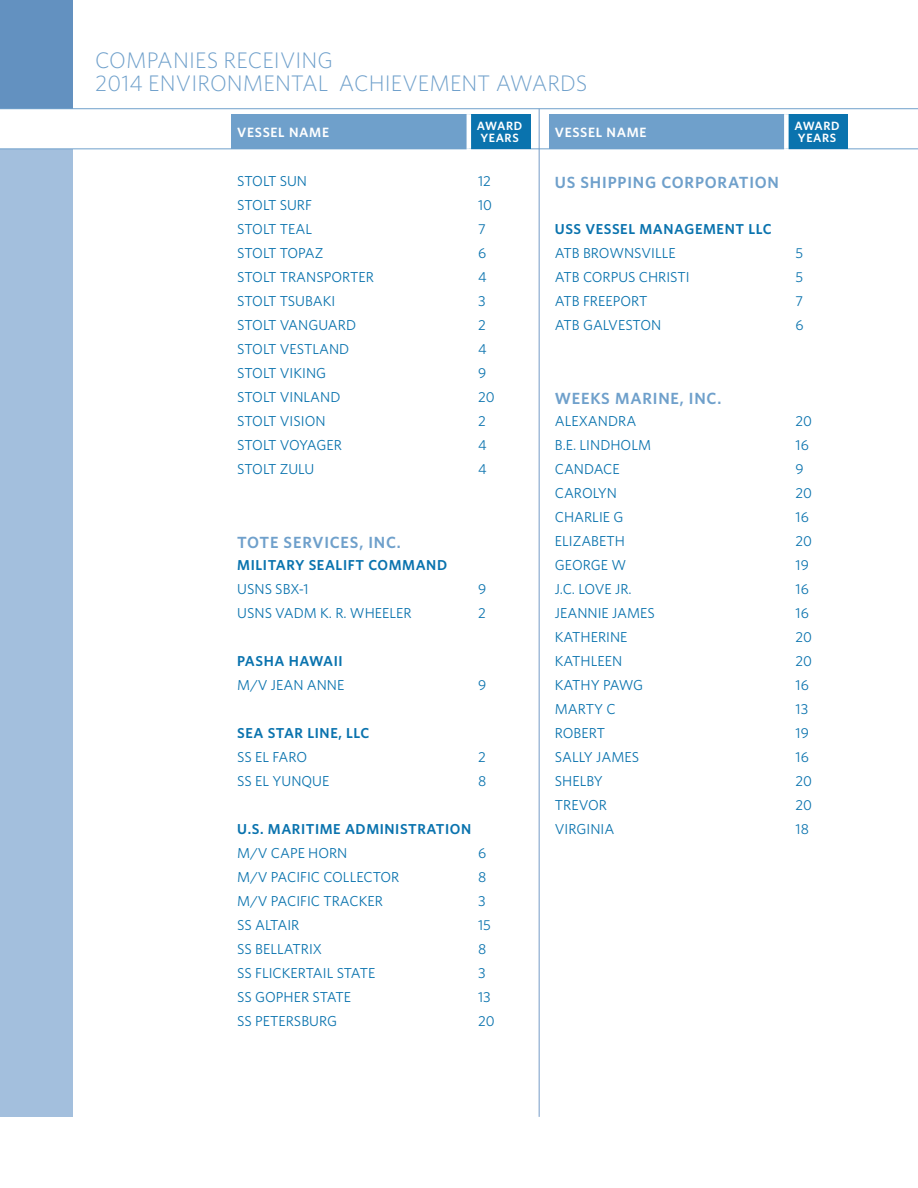
<style>
.page{position:relative;width:918px;height:1188px;background:#fff}
.page>*{position:absolute;margin:0;border:0;box-sizing:border-box;transform-origin:0 0}
.t1{font:300 22.5px/22.5px "Whitney";letter-spacing:.005em;color:#6fa0cb}
.t2{font:600 16.2px "Whitney";letter-spacing:.05em;color:#6fa0cb}
.t3{font:14.4px "Whitney";color:#0a73ae}
.t4{font:600 14.4px "Whitney";letter-spacing:.04em;color:#0a73ae}
.t5{font:14.4px "Whitney";letter-spacing:-.025em;color:#0a73ae}
.t6{font:600 13.5px "Whitney";letter-spacing:.05em;color:#fff}
.t7{font:600 12px/12px "Whitney";color:#fff}
</style>
<div class="page">
<div style="left:0;top:0;width:73px;height:109px;background:#6391c0"></div>
<div style="left:1px;top:149px;width:72px;height:968px;background:#a3bfdd"></div>
<hr style="left:538px;top:109px;width:1px;height:1008px;background:#769cc8">
<hr style="left:0;top:108px;width:917px;height:1px;background:#6fa0cb">
<hr style="left:0;top:148px;width:917px;height:1px;background:#6fa0cb">
<div style="left:231px;top:114px;width:237px;height:35px;background:#6fa0cb"></div>
<div style="left:468px;top:114px;width:62px;height:35px;background:#0a73ae"></div>
<div style="left:466px;top:114px;width:5px;height:35px;background:#fff"></div>
<div style="left:548px;top:114px;width:238px;height:35px;background:#6fa0cb"></div>
<div style="left:786px;top:114px;width:61px;height:35px;background:#0a73ae"></div>
<svg style="left:784px;top:114px;width:4px;height:35px"></svg>
<h1 class="t1" style="left:95px;top:48px;width:493px">COMPANIES RECEIVING<br>2014 ENVIRONMENTAL ACHIEVEMENT AWARDS</h1>
<p class="t6" style="left:237px;top:123px;width:93px">VESSEL NAME</p>
<p class="t7" style="left:477px;top:119px;width:20px">AWARD<br>YEARS</p>
<p class="t3" style="left:237px;top:172px;width:69px">STOLT SUN</p>
<p class="t3" style="left:478px;top:172px;width:14px">12</p>
<p class="t3" style="left:237px;top:196px;width:76px">STOLT SURF</p>
<p class="t3" style="left:478px;top:196px;width:15px">10</p>
<p class="t3" style="left:237px;top:220px;width:76px">STOLT TEAL</p>
<p class="t3" style="left:478px;top:220px;width:9px">7</p>
<p class="t5" style="left:237px;top:244px;width:88px">STOLT TOPAZ</p>
<p class="t3" style="left:478px;top:244px;width:10px">6</p>
<p class="t3" style="left:237px;top:268px;width:136px">STOLT TRAN SPORTER</p>
<p class="t3" style="left:478px;top:268px;width:10px">4</p>
<p class="t3" style="left:237px;top:292px;width:100px">STOLT TSUBAKI</p>
<p class="t3" style="left:478px;top:292px;width:9px">3</p>
<p class="t3" style="left:237px;top:316px;width:110px">STOLT VAN GUARD</p>
<p class="t3" style="left:478px;top:316px;width:9px">2</p>
<p class="t3" style="left:237px;top:340px;width:102px">STOLT VESTLAND</p>
<p class="t3" style="left:478px;top:340px;width:10px">4</p>
<p class="t3" style="left:237px;top:364px;width:90px">STOLT VIKING</p>
<p class="t3" style="left:478px;top:364px;width:10px">9</p>
<p class="t3" style="left:237px;top:388px;width:93px">STOLT VIN LAND</p>
<p class="t3" style="left:478px;top:388px;width:18px">20</p>
<p class="t3" style="left:237px;top:412px;width:87px">STOLT VISION</p>
<p class="t3" style="left:478px;top:412px;width:9px">2</p>
<p class="t5" style="left:237px;top:436px;width:104px">STOLT VOYAGER</p>
<p class="t3" style="left:478px;top:436px;width:10px">4</p>
<p class="t3" style="left:237px;top:460px;width:79px">STOLT ZULU</p>
<p class="t3" style="left:478px;top:460px;width:10px">4</p>
<p class="t6" style="left:554px;top:123px;width:93px">VESSEL NAME</p>
<p class="t7" style="left:794px;top:119px;width:20px">AWARD<br>YEARS</p>
<p class="t2" style="left:554px;top:171px;width:225px">US SHIPPING CORPORATION</p>
<p class="t4" style="left:554px;top:219px;width:218px">USS VESSEL MANAGEMENT LLC</p>
<p class="t3" style="left:554px;top:244px;width:122px">ATB BROWN SVILLE</p>
<p class="t3" style="left:795px;top:244px;width:9px">5</p>
<p class="t3" style="left:554px;top:268px;width:136px">ATB CORPUS CHRISTI</p>
<p class="t3" style="left:795px;top:268px;width:9px">5</p>
<p class="t3" style="left:554px;top:292px;width:94px">ATB FREEPORT</p>
<p class="t3" style="left:795px;top:292px;width:9px">7</p>
<p class="t3" style="left:554px;top:316px;width:105px">ATB GALVESTON</p>
<p class="t3" style="left:795px;top:316px;width:10px">6</p>
<p class="t2" style="left:554px;top:387px;width:168px">WEEKS MARINE, INC.</p>
<p class="t3" style="left:554px;top:412px;width:53px">ALEXANDR</p>
<p class="t3" style="left:626px;top:412px;width:11px">A</p>
<p class="t3" style="left:795px;top:412px;width:18px">20</p>
<p class="t3" style="left:554px;top:436px;width:46px">B.E. LINDH</p>
<p class="t3" style="left:620px;top:436px;width:32px">OLM</p>
<p class="t3" style="left:795px;top:436px;width:15px">16</p>
<p class="t3" style="left:554px;top:460px;width:66px">CANDACE</p>
<p class="t3" style="left:795px;top:460px;width:10px">9</p>
<p class="t3" style="left:554px;top:484px;width:53px">CAROLYN</p>
<p class="t3" style="left:795px;top:484px;width:18px">20</p>
<p class="t3" style="left:554px;top:508px;width:70px">CHARLIE G</p>
<p class="t3" style="left:795px;top:508px;width:15px">16</p>
<p class="t3" style="left:554px;top:532px;width:69px">ELIZABETH</p>
<p class="t3" style="left:795px;top:532px;width:18px">20</p>
<p class="t3" style="left:554px;top:556px;width:71px">GEORGE W</p>
<p class="t3" style="left:795px;top:556px;width:15px">19</p>
<p class="t3" style="left:554px;top:580px;width:78px">J.C. LOVE JR.</p>
<p class="t3" style="left:795px;top:580px;width:15px">16</p>
<p class="t3" style="left:554px;top:604px;width:101px">JEANN IE JAMES</p>
<p class="t3" style="left:795px;top:604px;width:15px">16</p>
<p class="t3" style="left:554px;top:628px;width:74px">KATHERINE</p>
<p class="t3" style="left:795px;top:628px;width:18px">20</p>
<p class="t3" style="left:554px;top:652px;width:66px">KATH LEEN</p>
<p class="t3" style="left:795px;top:652px;width:18px">20</p>
<p class="t3" style="left:554px;top:676px;width:90px">KATHY PAWG</p>
<p class="t3" style="left:795px;top:676px;width:15px">16</p>
<p class="t3" style="left:554px;top:700px;width:62px">MARTY C</p>
<p class="t3" style="left:795px;top:700px;width:14px">13</p>
<p class="t3" style="left:554px;top:724px;width:52px">ROBERT</p>
<p class="t3" style="left:795px;top:724px;width:15px">19</p>
<p class="t3" style="left:554px;top:748px;width:86px">SALLY JAMES</p>
<p class="t3" style="left:795px;top:748px;width:15px">16</p>
<p class="t3" style="left:554px;top:772px;width:49px">SH ELBY</p>
<p class="t3" style="left:795px;top:772px;width:18px">20</p>
<p class="t3" style="left:554px;top:796px;width:52px">TREVOR</p>
<p class="t3" style="left:795px;top:796px;width:18px">20</p>
<p class="t3" style="left:554px;top:820px;width:61px">VIRGINIA</p>
<p class="t3" style="left:795px;top:820px;width:15px">18</p>
<p class="t2" style="left:237px;top:531px;width:165px">TOTE SERVICES, INC.</p>
<p class="t4" style="left:237px;top:555px;width:211px">MILITARY SEALIFT COMMAND</p>
<p class="t3" style="left:237px;top:580px;width:73px">USNS SBX-1</p>
<p class="t3" style="left:478px;top:580px;width:10px">9</p>
<p class="t3" style="left:237px;top:604px;width:174px">USNS VADM K. R. WH EELER</p>
<p class="t3" style="left:478px;top:604px;width:9px">2</p>
<p class="t4" style="left:237px;top:651px;width:107px">PASHA HAWAII</p>
<p class="t3" style="left:237px;top:676px;width:109px">M/V JEAN ANN E</p>
<p class="t3" style="left:478px;top:676px;width:10px">9</p>
<p class="t4" style="left:237px;top:723px;width:133px">SEA STAR LINE, LLC</p>
<p class="t3" style="left:237px;top:748px;width:71px">SS EL FARO</p>
<p class="t3" style="left:478px;top:748px;width:9px">2</p>
<p class="t3" style="left:237px;top:772px;width:94px">SS EL YUNQUE</p>
<p class="t3" style="left:478px;top:772px;width:10px">8</p>
<p class="t4" style="left:237px;top:820px;width:235px">U.S. MARITIME ADMINISTRATION</p>
<p class="t3" style="left:237px;top:844px;width:101px">M/V CAPE HORN</p>
<p class="t3" style="left:478px;top:844px;width:10px">6</p>
<p class="t3" style="left:237px;top:868px;width:162px">M/V PACIFIC COLLECTOR</p>
<p class="t3" style="left:478px;top:868px;width:10px">8</p>
<p class="t3" style="left:237px;top:892px;width:145px">M/V PACIFIC TRACKER</p>
<p class="t3" style="left:478px;top:892px;width:9px">3</p>
<p class="t3" style="left:237px;top:916px;width:62px">SS ALTAIR</p>
<p class="t3" style="left:478px;top:916px;width:14px">15</p>
<p class="t3" style="left:237px;top:940px;width:86px">SS BELLATRIX</p>
<p class="t3" style="left:478px;top:940px;width:10px">8</p>
<p class="t3" style="left:237px;top:964px;width:139px">SS FLICKERTAIL STATE</p>
<p class="t3" style="left:478px;top:964px;width:9px">3</p>
<p class="t3" style="left:237px;top:988px;width:115px">SS GOPH ER STATE</p>
<p class="t3" style="left:478px;top:988px;width:14px">13</p>
<p class="t3" style="left:237px;top:1012px;width:101px">SS PETERSBURG</p>
<p class="t3" style="left:478px;top:1012px;width:18px">20</p>
</div>
